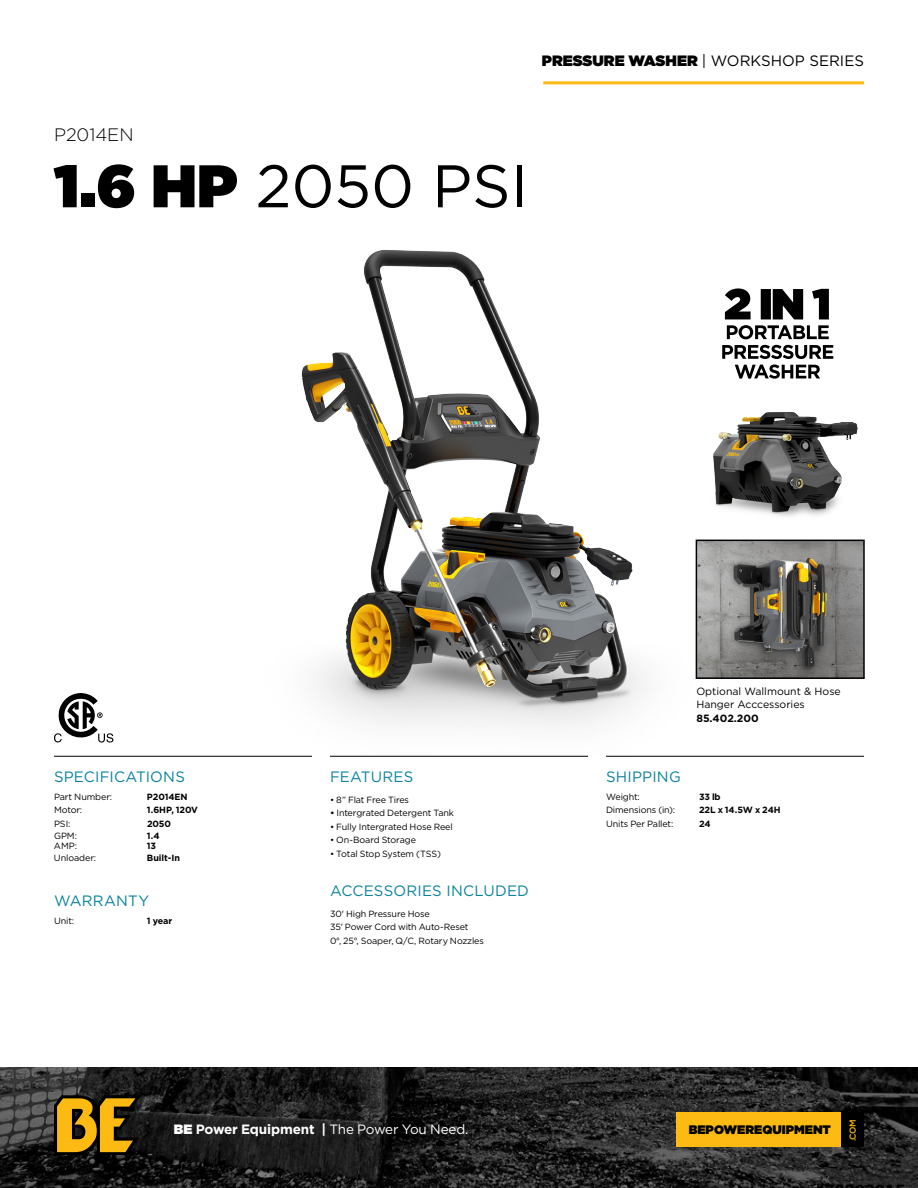
<style>
.page{position:relative;width:918px;height:1188px;background:#fff}
.page>*{position:absolute;margin:0;border:0;box-sizing:border-box;transform-origin:0 0}
.t1{font:60px "Gotham";color:#000}
.t2{font:300 18px "Gotham";color:#000}
.t3{font:15px "Gotham";letter-spacing:.015em;color:#0b839e}
.t4{font:15px "Gotham";color:#000}
.t5{font:13.5px "Gotham";letter-spacing:-.015em;color:#fff}
.t6{font:900 12.3px "Gotham";color:#010101}
.t7{font:10.5px/13.5px "Gotham";color:#000}
.t8{font:700 10.5px "Gotham";color:#000}
.t9{font:9px/13.5px "Gotham";letter-spacing:-.015em;color:#000}
.t10{font:700 9px "Gotham";letter-spacing:-.01em;color:#000}
.t11{font:500 8.85px "Gotham";color:#fdba12}
.s1{font-weight:900}
.s2{font-weight:700}
.s3{font-family:"Akzidenz Grotesk BQ"}
</style>
<div class="page">
<img style="left:0;top:1067px;width:918px;height:121px">
<svg style="left:54px;top:1095px;width:88px;height:60px"></svg>
<div style="left:676px;top:1112px;width:166px;height:35px;background:#fdba12"></div>
<div style="left:842px;top:1112px;width:22px;height:35px;background:#000"></div>
<hr style="left:54px;top:756px;width:258px;height:1px;background:#000">
<hr style="left:330px;top:756px;width:258px;height:1px;background:#000">
<hr style="left:606px;top:756px;width:258px;height:1px;background:#000">
<hr style="left:543px;top:81px;width:321px;height:3px;background:#fdba12">
<svg style="left:54px;top:693px;width:59px;height:50px"></svg>
<img style="left:248px;top:250px;width:456px;height:506px">
<img style="left:689px;top:397px;width:173px;height:161px">
<img style="left:699px;top:543px;width:163px;height:133px">
<div style="left:696px;top:540px;width:169px;height:139px;border:2px solid #000"></div>
<svg style="left:735px;top:365px;width:85px;height:14px"></svg>
<svg style="left:722px;top:345px;width:111px;height:14px"></svg>
<svg style="left:727px;top:325px;width:102px;height:14px"></svg>
<svg style="left:725px;top:288px;width:104px;height:31px"></svg>
<h3 class="t4" style="left:542px;top:51px;width:324px"><span class="s1">PRESSURE WASHER</span> | WORKSHOP SERIES</h3>
<h2 class="t2" style="left:54px;top:123px;width:81px">P2014EN</h2>
<h1 class="t1" style="left:54px;top:148px;width:475px"><span class="s1">1.6 HP</span> 2050 PSI</h1>
<h3 class="t3" style="left:54px;top:767px;width:132px">SPECIFICATIONS</h3>
<p class="t9" style="left:54px;top:790px;width:60px">Part Number:</p>
<p class="t10" style="left:147px;top:791px;width:42px">P2014EN</p>
<p class="t9" style="left:54px;top:803px;width:30px">Motor:</p>
<p class="t10" style="left:147px;top:804px;width:53px">1.6HP, 120V</p>
<p class="t9" style="left:54px;top:817px;width:18px">PSI:</p>
<p class="t10" style="left:147px;top:818px;width:26px">2050</p>
<p class="t9" style="left:54px;top:829px;width:25px">GPM:</p>
<p class="t10" style="left:147px;top:830px;width:14px">1.4</p>
<p class="t9" style="left:54px;top:839px;width:25px">AMP:</p>
<p class="t10" style="left:147px;top:840px;width:11px">13</p>
<p class="t9" style="left:54px;top:851px;width:44px">Unloader:</p>
<p class="t10" style="left:147px;top:852px;width:35px">Built-In</p>
<h3 class="t3" style="left:54px;top:892px;width:97px">WARRANTY</h3>
<p class="t9" style="left:54px;top:914px;width:22px">Unit:</p>
<p class="t10" style="left:147px;top:915px;width:27px">1 year</p>
<h3 class="t3" style="left:330px;top:767px;width:85px">FEATURES</h3>
<p class="t9" style="left:330px;top:793px;width:81px">• 8” Flat Free Tires</p>
<p class="t9" style="left:330px;top:806px;width:126px"><span class="s2">•</span> Intergrated Detergent Tank</p>
<p class="t9" style="left:330px;top:820px;width:124px">• Fully Intergrated Hose Reel</p>
<p class="t9" style="left:330px;top:833px;width:88px">• On-Board Storage</p>
<p class="t9" style="left:330px;top:847px;width:113px">• Total Stop System (TSS)</p>
<h3 class="t3" style="left:330px;top:881px;width:200px">ACCESSORIES INCLUDED</h3>
<p class="t9" style="left:330px;top:907px;width:155px">30' High Pressure Hose<br>35' Power Cord with Auto-Reset<br>0<span class="s3">º</span>, 25<span class="s3">º</span>, Soaper, Q/C, Rotary Nozzles</p>
<p class="t7" style="left:696px;top:684px;width:146px">Optional Wallmount &amp; Hose<br>Hanger Acccessories</p>
<p class="t8" style="left:696px;top:711px;width:64px">85.402.200</p>
<h3 class="t3" style="left:606px;top:767px;width:76px">SHIPPING</h3>
<p class="t9" style="left:606px;top:790px;width:35px">Weight:</p>
<p class="t10" style="left:699px;top:791px;width:23px">33 lb</p>
<p class="t9" style="left:606px;top:803px;width:71px">Dimensions (in):</p>
<p class="t10" style="left:699px;top:804px;width:83px">22L x 14.5W x 24H</p>
<p class="t9" style="left:606px;top:817px;width:69px">Units Per Pallet:</p>
<p class="t10" style="left:699px;top:818px;width:13px">24</p>
<h3 class="t5" style="left:174px;top:1120px;width:296px"><span class="s1">BE</span> <span class="s2">Power Equipment |</span> The Power You Need.</h3>
<h3 class="t6" style="left:689px;top:1121px;width:144px">BEPOWEREQUIPMENT</h3>
<p class="t11" style="left:847px;top:1141px;width:24px;rotate:-90deg">.COM</p>
</div>
